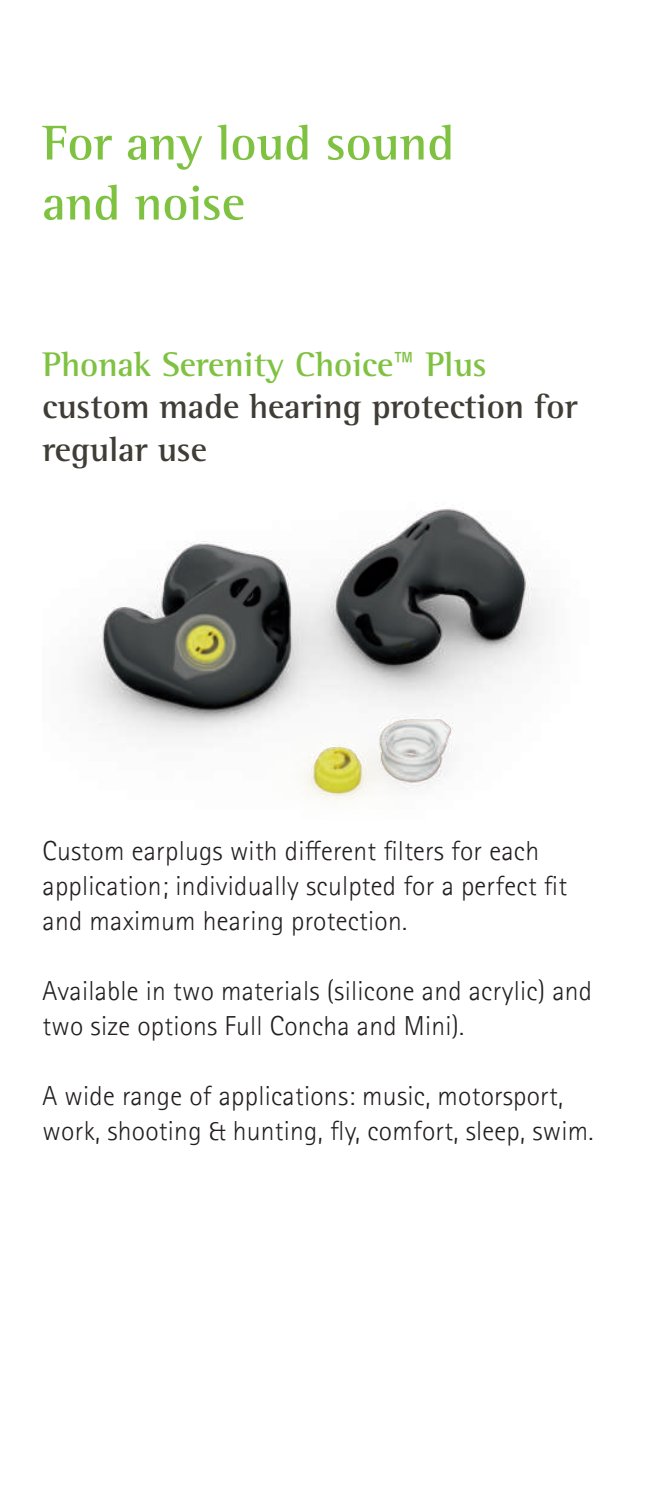
<style>
.page{position:relative;width:667px;height:1489px;background:#fff}
.page>*{position:absolute;margin:0;border:0;box-sizing:border-box;transform-origin:0 0}
.t1{font:700 50px/60px "Rotis Semifor Phonak";color:#7fc241}
.t2{font:700 35px/42.5px "Rotis Semifor Phonak";color:#3f3d36}
.t3{font:300 27.5px/35px "Rotis Sansfor Phonak";letter-spacing:.01em;color:#231f20}
.s1{color:#7fc241}
.s2{font-family:"Rotis Sansfor Phonak";font-weight:400;color:#7fc241}
</style>
<div class="page">
<img style="left:78px;top:509px;width:467px;height:291px">
<h1 class="t1" style="left:43px;top:117px;width:413px">For any loud sound and noise</h1>
<p class="t2" style="left:43px;top:346px;width:536px"><span class="s1">Phonak Serenity Choice</span><span class="s2">™</span> <span class="s1">Plus </span>custom made hearing protection for regular use</p>
<p class="t3" style="left:43px;top:833px;width:525px">Custom earplugs with different filters for each application; individually sculpted for a perfect fit and maximum hearing protection.</p>
<p class="t3" style="left:43px;top:974px;width:550px">Available in two materials (silicone and acrylic) and two size options Full Concha and Mini).</p>
<p class="t3" style="left:43px;top:1079px;width:552px">A wide range of applications: music, motorsport, work, shooting &amp; hunting, fly, comfort, sleep, swim.</p>
</div>
